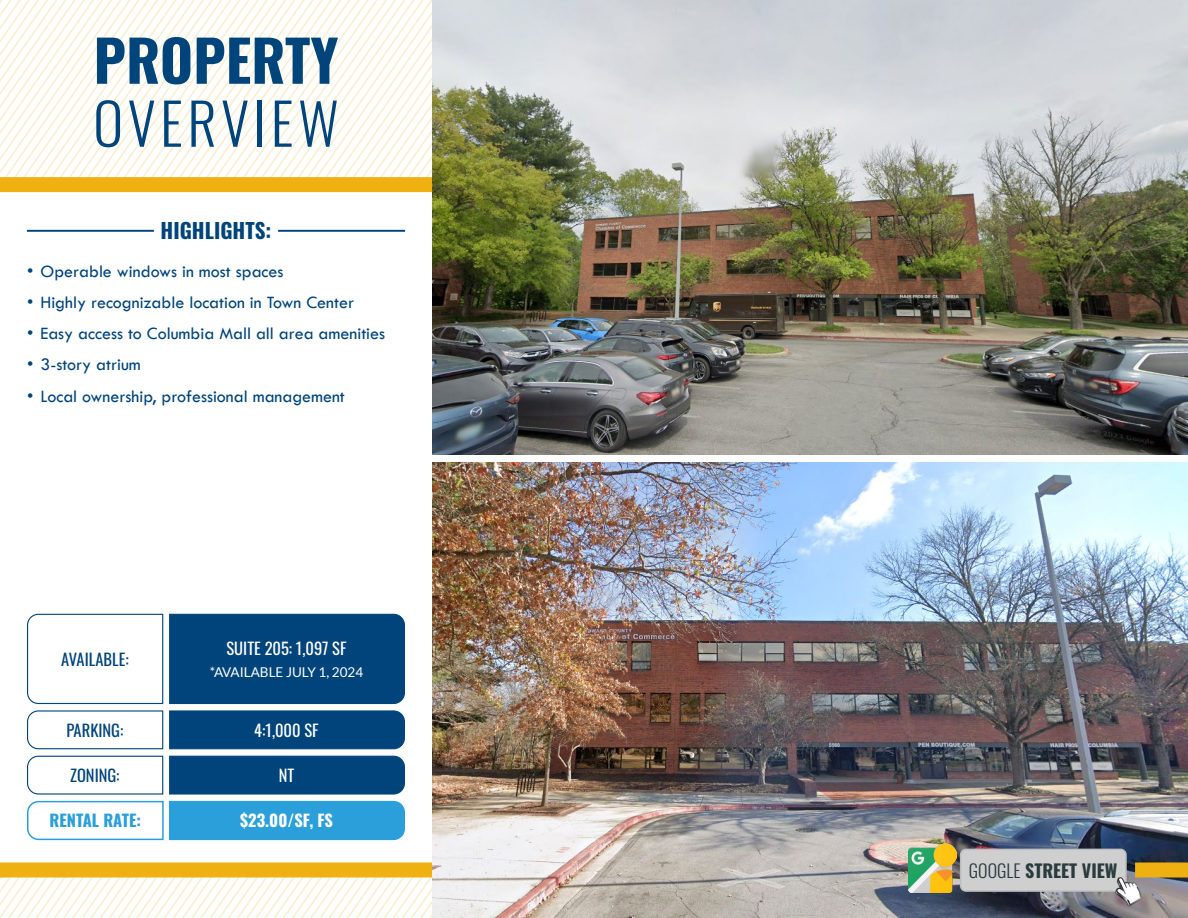
<style>
.page{position:relative;width:1188px;height:918px;background:#fff}
.page>*{position:absolute;margin:0;border:0;box-sizing:border-box;transform-origin:0 0}
.t1{font:700 57px "Oswald";color:#00447c}
.t2{font:300 57px "Oswald";letter-spacing:.08em;color:#00447c}
.t3{font:700 21px "Oswald";color:#00447c}
.t4{font:18px "Tw Cen";color:#00447c}
.t5{font:700 18px "Oswald";color:#293b3d}
.t6{font:16.5px "Oswald";color:#fff}
.t7{font:16.5px "Oswald";color:#00447c}
.t8{font:700 16.5px "Oswald";color:#fff}
.t9{font:700 16.5px "Oswald";color:#2a9fd9}
.t10{font:13.5px "Lato";color:#fff}
.s1{font-weight:300}
</style>
<div class="page">
<img style="left:0;top:0;width:432px;height:918px">
<div style="left:0;top:186px;width:1188px;height:684px;background:#fff"></div>
<div style="left:0;top:177px;width:432px;height:15px;background:#eeb111"></div>
<img style="left:432px;top:0;width:756px;height:455px">
<div style="left:0;top:862px;width:432px;height:16px;background:#eeb111"></div>
<img style="left:432px;top:463px;width:756px;height:455px">
<div style="left:1135px;top:862px;width:53px;height:16px;background:#eeb111"></div>
<img style="left:908px;top:844px;width:49px;height:48px">
<div style="left:961px;top:849px;width:165px;height:42px;background:#cfcfcf;border-radius:5px"></div>
<div style="left:960px;top:849px;width:167px;height:43px;border:2px solid #bcbebf;border-radius:5px"></div>
<img style="left:1115px;top:877px;width:27px;height:29px">
<svg style="left:27px;top:613px;width:378px;height:228px"></svg>
<hr style="left:278px;top:230px;width:127px;height:2px;background:#00447c">
<hr style="left:27px;top:230px;width:127px;height:2px;background:#00447c">
<h1 class="t1" style="left:94px;top:31px;width:246px">PROPERTY</h1>
<h1 class="t2" style="left:93px;top:73px;width:247px">OVERVIEW</h1>
<p class="t3" style="left:161px;top:220px;width:112px">HIGHLIGHTS:</p>
<p class="t4" style="left:27px;top:260px;width:258px">• Operable windows in most spaces</p>
<p class="t4" style="left:27px;top:291px;width:329px">• Highly recognizable location in Town Center</p>
<p class="t4" style="left:27px;top:323px;width:360px">• Easy access to Columbia Mall all area amenities</p>
<p class="t4" style="left:27px;top:354px;width:115px">• 3-story atrium</p>
<p class="t4" style="left:27px;top:385px;width:319px">• Local ownership, professional management</p>
<p class="t7" style="left:61px;top:644px;width:69px">AVAILABLE:</p>
<p class="t6" style="left:227px;top:633px;width:121px">SUITE 205: 1,097 SF</p>
<p class="t10" style="left:210px;top:665px;width:155px">*AVAILABLE JULY 1, 2024</p>
<p class="t7" style="left:66px;top:715px;width:59px">PARKING:</p>
<p class="t6" style="left:254px;top:715px;width:66px">4:1,000 SF</p>
<p class="t7" style="left:70px;top:761px;width:51px">ZONING:</p>
<p class="t6" style="left:279px;top:761px;width:17px">NT</p>
<p class="t9" style="left:50px;top:812px;width:93px">RENTAL RATE:</p>
<p class="t8" style="left:240px;top:812px;width:94px">$23.00/SF, FS</p>
<p class="t5" style="left:969px;top:861px;width:150px"><span class="s1">GOOGLE</span> STREET VIEW</p>
</div>
